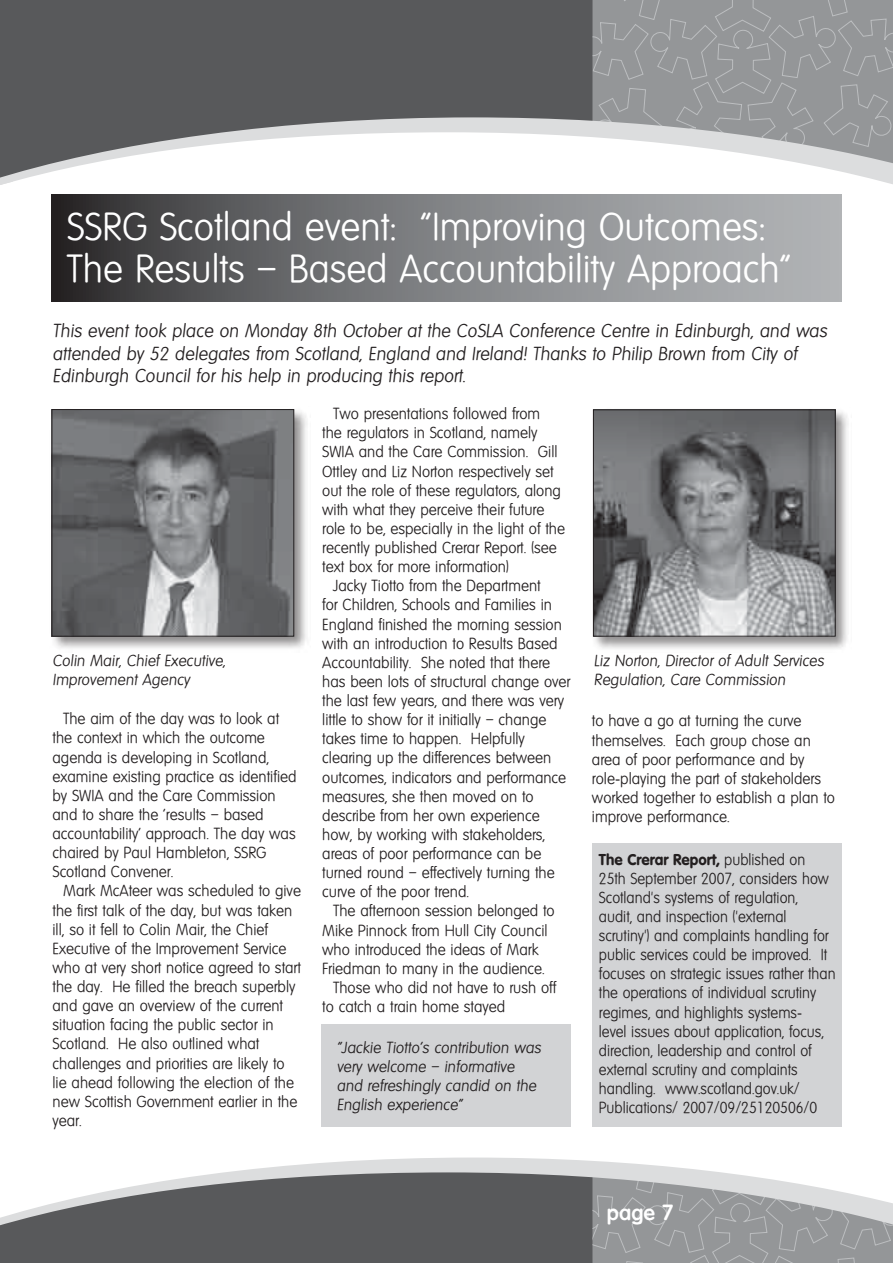
<style>
.page{position:relative;width:893px;height:1263px;background:#fff}
.page>*{position:absolute;margin:0;border:0;box-sizing:border-box;transform-origin:0 0}
.t1{font:300 37.5px/42px "Volkswagen";color:#fff}
.t2{font:600 21px "Volkswagen";color:#fff}
.t3{font:300 18px/22.5px "Ivolkswagen";color:#231f20}
.t4{font:300 15.3px/19.2px "Volkswagen";color:#231f20}
.t5{font:300 15.3px/19.2px "Volkswagen";color:#231f20;scale:.95 1}
.t6{font:300 15.3px/19.2px "Ivolkswagen";color:#231f20}
.s1{font-weight:700}
</style>
<div class="page">
<div style="left:13px;top:1228px;width:579px;height:35px;background:#58595b"></div>
<svg style="left:592px;top:1228px;width:301px;height:35px;background:#96989a"></svg>
<div style="left:13px;top:0;width:579px;height:117px;background:#58595b"></div>
<svg style="left:592px;top:0;width:301px;height:117px;background:#96989a"></svg>
<div style="left:0;top:0;width:13px;height:117px;background:#58595b"></div>
<svg style="left:0;top:117px;width:893px;height:68px"></svg>
<svg style="left:13px;top:1157px;width:880px;height:71px"></svg>
<svg style="left:51px;top:195px;width:791px;height:106px;background:#7a7b7e"></svg>
<div style="left:49px;top:407px;width:261px;height:246px;background:#231f20;opacity:.5"></div>
<img style="left:54px;top:411px;width:238px;height:223px">
<div style="left:52px;top:409px;width:242px;height:227px;border:1px solid #231f20"></div>
<div style="left:590px;top:407px;width:262px;height:246px;background:#231f20;opacity:.5"></div>
<img style="left:595px;top:412px;width:238px;height:222px">
<div style="left:593px;top:410px;width:242px;height:226px;border:1px solid #231f20"></div>
<div style="left:322px;top:1025px;width:249px;height:102px;background:#d2d3d5"></div>
<div style="left:592px;top:843px;width:250px;height:284px;background:#d2d3d5"></div>
<svg style="left:0;top:1214px;width:13px;height:49px"></svg>
<h1 class="t1" style="left:67px;top:207px;width:726px">SSRG Scotland event: “Improving Outcomes:<br>The Results – Based Accountability Approach”</h1>
<p class="t3" style="left:53px;top:320px;width:776px">This event took place on Monday 8th October at the CoSLA Conference Centre in Edinburgh, and was attended by 52 delegates from Scotland, England and Ireland! Thanks to Philip Brown from City of<br>Edinburgh Council for his help in producing this report.</p>
<p class="t6" style="left:53px;top:651px;width:175px">Colin Mair, Chief Executive,<br>Improvement Agency</p>
<p class="t4" style="left:53px;top:710px;width:246px;text-indent:10px">The aim of the day was to look at the context in which the outcome agenda is developing in Scotland, examine existing practice as identified by SWIA and the Care Commission and to share the ‘results – based accountability’ approach. The day was chaired by Paul Hambleton, SSRG<br>Scotland Convener.</p>
<p class="t4" style="left:53px;top:882px;width:250px;text-indent:11px">Mark McAteer was scheduled to give the first talk of the day, but was taken ill, so it fell to Colin Mair, the Chief Executive of the Improvement Service who at very short notice agreed to start the day. He filled the breach superbly and gave an overview of the current situation facing the public sector in Scotland. He also outlined what challenges and priorities are likely to lie ahead following the election of the new Scottish Government earlier in the year.</p>
<p class="t4" style="left:333px;top:405px;width:209px">Two presentations followed from</p>
<p class="t4" style="left:322px;top:424px;width:217px">the regulators in Scotland, namely</p>
<p class="t4" style="left:322px;top:443px;width:237px">SWIA and the Care Commission. Gill</p>
<p class="t4" style="left:322px;top:462px;width:233px">Ottley and Liz Norton respectively set</p>
<p class="t4" style="left:322px;top:481px;width:240px">out the role of these regulators, along</p>
<p class="t4" style="left:322px;top:500px;width:224px">with what they perceive their future</p>
<p class="t4" style="left:322px;top:519px;width:244px">role to be, especially in the light of the</p>
<p class="t4" style="left:322px;top:538px;width:236px">recently published Crerar Report. (see</p>
<p class="t4" style="left:322px;top:558px;width:188px">text box for more information)</p>
<p class="t4" style="left:333px;top:577px;width:209px">Jacky Tiotto from the Department</p>
<p class="t4" style="left:322px;top:596px;width:231px">for Children, Schools and Families in</p>
<p class="t4" style="left:322px;top:615px;width:241px">England finished the morning session</p>
<p class="t4" style="left:322px;top:634px;width:237px">with an introduction to Results Based</p>
<p class="t4" style="left:322px;top:653px;width:229px">Accountability. She noted that there</p>
<p class="t4" style="left:322px;top:672px;width:250px">has been lots of structural change over</p>
<p class="t4" style="left:322px;top:691px;width:243px">the last few years, and there was very</p>
<p class="t4" style="left:322px;top:711px;width:226px">little to show for it initially – change</p>
<p class="t4" style="left:322px;top:730px;width:204px">takes time to happen. Helpfully</p>
<p class="t4" style="left:322px;top:749px;width:230px">clearing up the differences between</p>
<p class="t4" style="left:322px;top:768px;width:245px">outcomes, indicators and performance</p>
<p class="t4" style="left:322px;top:787px;width:213px">measures, she then moved on to</p>
<p class="t4" style="left:322px;top:806px;width:219px">describe from her own experience</p>
<p class="t4" style="left:322px;top:825px;width:225px">how, by working with stakeholders,</p>
<p class="t4" style="left:322px;top:844px;width:221px">areas of poor performance can be</p>
<p class="t4" style="left:322px;top:864px;width:234px">turned round – effectively turning the</p>
<p class="t4" style="left:322px;top:883px;width:148px">curve of the poor trend.</p>
<p class="t4" style="left:333px;top:902px;width:223px">The afternoon session belonged to</p>
<p class="t4" style="left:322px;top:921px;width:227px">Mike Pinnock from Hull City Council</p>
<p class="t4" style="left:322px;top:940px;width:218px">who introduced the ideas of Mark</p>
<p class="t4" style="left:322px;top:959px;width:224px">Friedman to many in the audience.</p>
<p class="t4" style="left:333px;top:978px;width:225px">Those who did not have to rush off</p>
<p class="t4" style="left:322px;top:997px;width:185px">to catch a train home stayed</p>
<p class="t6" style="left:337px;top:1038px;width:206px">“Jackie Tiotto’s contribution was very welcome – informative and refreshingly candid on the<br>English experience”</p>
<p class="t6" style="left:594px;top:651px;width:232px">Liz Norton, Director of Adult Services<br>Regulation, Care Commission</p>
<p class="t4" style="left:592px;top:712px;width:245px">to have a go at turning the curve themselves. Each group chose an area of poor performance and by role-playing the part of stakeholders worked together to establish a plan to improve performance.</p>
<p class="t5" style="left:599px;top:850px;width:251px"><span class="s1">The Crerar Report,</span> published on 25th September 2007, considers how Scotland's systems of regulation,<br>audit, and inspection ('external scrutiny') and complaints handling for public services could be improved. It focuses on strategic issues rather than the operations of individual scrutiny regimes, and highlights systems-<br>level issues about application, focus, direction, leadership and control of external scrutiny and complaints handling. www.scotland.gov.uk/ Publications/ 2007/09/25120506/0</p>
<h2 class="t2" style="left:607px;top:1200px;width:68px">page 7</h2>
</div>
